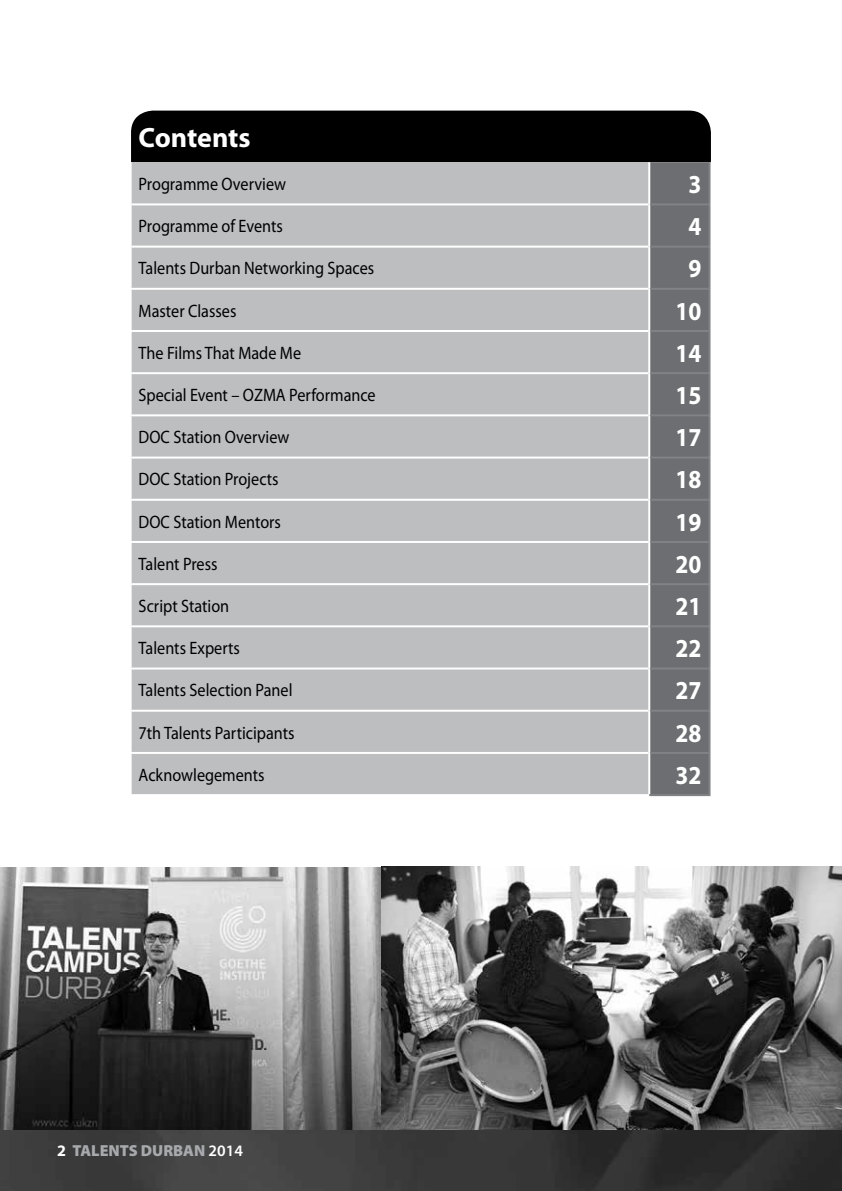
<style>
.page{position:relative;width:842px;height:1191px;background:#fff}
.page>*{position:absolute;margin:0;border:0;box-sizing:border-box;transform-origin:0 0}
.t1{font:700 28px "Myriad Pro";color:#fff}
.t2{font:700 26px "Myriad Pro";color:#fff;scale:.9 1}
.t3{font:18px "Myriad Pro";color:#000;scale:.9 1}
.t4{font:900 16px "Myriad Pro";color:#a7a9ac}
.s1{font-weight:700;color:#fff}
.s2{font-weight:600;color:#fff}
</style>
<div class="page">
<img style="left:0;top:1129px;width:842px;height:62px">
<svg style="left:131px;top:111px;width:580px;height:684px;background:#a6a8aa"></svg>
<hr style="left:130px;top:162px;width:2px;height:41px;background:#fff">
<hr style="left:130px;top:203px;width:518px;height:2px;background:#fff">
<hr style="left:130px;top:205px;width:2px;height:41px;background:#fff">
<hr style="left:130px;top:246px;width:518px;height:2px;background:#fff">
<hr style="left:130px;top:248px;width:2px;height:40px;background:#fff">
<hr style="left:130px;top:288px;width:518px;height:2px;background:#fff">
<hr style="left:130px;top:290px;width:2px;height:40px;background:#fff">
<hr style="left:130px;top:330px;width:518px;height:2px;background:#fff">
<hr style="left:130px;top:332px;width:2px;height:40px;background:#fff">
<hr style="left:130px;top:372px;width:518px;height:2px;background:#fff">
<hr style="left:130px;top:374px;width:2px;height:40px;background:#fff">
<hr style="left:130px;top:414px;width:518px;height:2px;background:#fff">
<hr style="left:130px;top:416px;width:2px;height:40px;background:#fff">
<hr style="left:130px;top:456px;width:518px;height:2px;background:#fff">
<hr style="left:130px;top:458px;width:2px;height:41px;background:#fff">
<hr style="left:130px;top:499px;width:518px;height:2px;background:#fff">
<hr style="left:130px;top:501px;width:2px;height:40px;background:#fff">
<hr style="left:130px;top:541px;width:518px;height:2px;background:#fff">
<hr style="left:130px;top:543px;width:2px;height:40px;background:#fff">
<hr style="left:130px;top:583px;width:518px;height:2px;background:#fff">
<hr style="left:130px;top:585px;width:2px;height:40px;background:#fff">
<hr style="left:130px;top:625px;width:518px;height:2px;background:#fff">
<hr style="left:130px;top:627px;width:2px;height:40px;background:#fff">
<hr style="left:130px;top:667px;width:518px;height:2px;background:#fff">
<hr style="left:130px;top:669px;width:2px;height:40px;background:#fff">
<hr style="left:130px;top:709px;width:518px;height:2px;background:#fff">
<hr style="left:130px;top:711px;width:2px;height:41px;background:#fff">
<hr style="left:130px;top:752px;width:518px;height:2px;background:#fff">
<hr style="left:130px;top:754px;width:2px;height:40px;background:#fff">
<hr style="left:130px;top:794px;width:519px;height:2px;background:#fff">
<hr style="left:648px;top:162px;width:2px;height:42px;background:#fff">
<hr style="left:648px;top:204px;width:2px;height:43px;background:#fff">
<hr style="left:648px;top:247px;width:2px;height:42px;background:#fff">
<hr style="left:648px;top:289px;width:2px;height:42px;background:#fff">
<hr style="left:648px;top:331px;width:2px;height:42px;background:#fff">
<hr style="left:648px;top:373px;width:2px;height:42px;background:#fff">
<hr style="left:648px;top:415px;width:2px;height:42px;background:#fff">
<hr style="left:648px;top:457px;width:2px;height:43px;background:#fff">
<hr style="left:648px;top:500px;width:2px;height:42px;background:#fff">
<hr style="left:648px;top:542px;width:2px;height:42px;background:#fff">
<hr style="left:648px;top:584px;width:2px;height:42px;background:#fff">
<hr style="left:648px;top:626px;width:2px;height:42px;background:#fff">
<hr style="left:648px;top:668px;width:2px;height:42px;background:#fff">
<hr style="left:648px;top:710px;width:2px;height:43px;background:#fff">
<hr style="left:648px;top:753px;width:2px;height:41px;background:#fff">
<hr style="left:708px;top:162px;width:2px;height:41px;background:#808285">
<hr style="left:650px;top:203px;width:60px;height:2px;background:#808285">
<hr style="left:708px;top:205px;width:2px;height:41px;background:#808285">
<hr style="left:650px;top:246px;width:60px;height:2px;background:#808285">
<hr style="left:708px;top:248px;width:2px;height:40px;background:#808285">
<hr style="left:650px;top:288px;width:60px;height:2px;background:#808285">
<hr style="left:708px;top:290px;width:2px;height:40px;background:#808285">
<hr style="left:650px;top:330px;width:60px;height:2px;background:#808285">
<hr style="left:708px;top:332px;width:2px;height:40px;background:#808285">
<hr style="left:650px;top:372px;width:60px;height:2px;background:#808285">
<hr style="left:708px;top:374px;width:2px;height:40px;background:#808285">
<hr style="left:650px;top:414px;width:60px;height:2px;background:#808285">
<hr style="left:708px;top:416px;width:2px;height:40px;background:#808285">
<hr style="left:650px;top:456px;width:60px;height:2px;background:#808285">
<hr style="left:708px;top:458px;width:2px;height:41px;background:#808285">
<hr style="left:650px;top:499px;width:60px;height:2px;background:#808285">
<hr style="left:708px;top:501px;width:2px;height:40px;background:#808285">
<hr style="left:650px;top:541px;width:60px;height:2px;background:#808285">
<hr style="left:708px;top:543px;width:2px;height:40px;background:#808285">
<hr style="left:650px;top:583px;width:60px;height:2px;background:#808285">
<hr style="left:708px;top:585px;width:2px;height:40px;background:#808285">
<hr style="left:650px;top:625px;width:60px;height:2px;background:#808285">
<hr style="left:708px;top:627px;width:2px;height:40px;background:#808285">
<hr style="left:650px;top:667px;width:60px;height:2px;background:#808285">
<hr style="left:708px;top:669px;width:2px;height:40px;background:#808285">
<hr style="left:650px;top:709px;width:60px;height:2px;background:#808285">
<hr style="left:708px;top:711px;width:2px;height:41px;background:#808285">
<hr style="left:650px;top:752px;width:60px;height:2px;background:#808285">
<hr style="left:708px;top:754px;width:2px;height:40px;background:#808285">
<hr style="left:649px;top:794px;width:61px;height:2px;background:#808285">
<img style="left:0;top:867px;width:842px;height:262px">
<h1 class="t1" style="left:139px;top:119px;width:114px">Contents</h1>
<p class="t3" style="left:139px;top:173px;width:165px">Programme Overview</p>
<h2 class="t2" style="left:688px;top:167px;width:16px">3</h2>
<p class="t3" style="left:139px;top:215px;width:162px">Programme of Events</p>
<h2 class="t2" style="left:688px;top:209px;width:16px">4</h2>
<p class="t3" style="left:139px;top:257px;width:263px">Talents Durban Networking Spaces</p>
<h2 class="t2" style="left:688px;top:252px;width:16px">9</h2>
<p class="t3" style="left:139px;top:299px;width:110px">Master Classes</p>
<h2 class="t2" style="left:675px;top:294px;width:30px">10</h2>
<p class="t3" style="left:139px;top:342px;width:182px">The Films That Made Me</p>
<h2 class="t2" style="left:675px;top:336px;width:30px">14</h2>
<p class="t3" style="left:139px;top:384px;width:265px">Special Event – OZMA Performance</p>
<h2 class="t2" style="left:675px;top:378px;width:30px">15</h2>
<p class="t3" style="left:139px;top:426px;width:169px">DOC Station Overview</p>
<h2 class="t2" style="left:675px;top:420px;width:30px">17</h2>
<p class="t3" style="left:139px;top:468px;width:157px">DOC Station Projects</p>
<h2 class="t2" style="left:675px;top:463px;width:30px">18</h2>
<p class="t3" style="left:139px;top:510px;width:160px">DOC Station Mentors</p>
<h2 class="t2" style="left:675px;top:505px;width:30px">19</h2>
<p class="t3" style="left:139px;top:552px;width:89px">Talent Press</p>
<h2 class="t2" style="left:675px;top:547px;width:30px">20</h2>
<p class="t3" style="left:139px;top:595px;width:102px">Script Station</p>
<h2 class="t2" style="left:675px;top:589px;width:30px">21</h2>
<p class="t3" style="left:139px;top:637px;width:114px">Talents Experts</p>
<h2 class="t2" style="left:675px;top:631px;width:30px">22</h2>
<p class="t3" style="left:139px;top:679px;width:173px">Talents Selection Panel</p>
<h2 class="t2" style="left:675px;top:673px;width:30px">27</h2>
<p class="t3" style="left:139px;top:721px;width:175px">7th Talents Participants</p>
<h2 class="t2" style="left:675px;top:716px;width:30px">28</h2>
<p class="t3" style="left:139px;top:763px;width:141px">Acknowlegements</p>
<h2 class="t2" style="left:675px;top:758px;width:30px">32</h2>
<p class="t4" style="left:57px;top:1142px;width:187px"><span class="s1">2</span> TALENTS DURBAN <span class="s2">2014</span></p>
</div>
